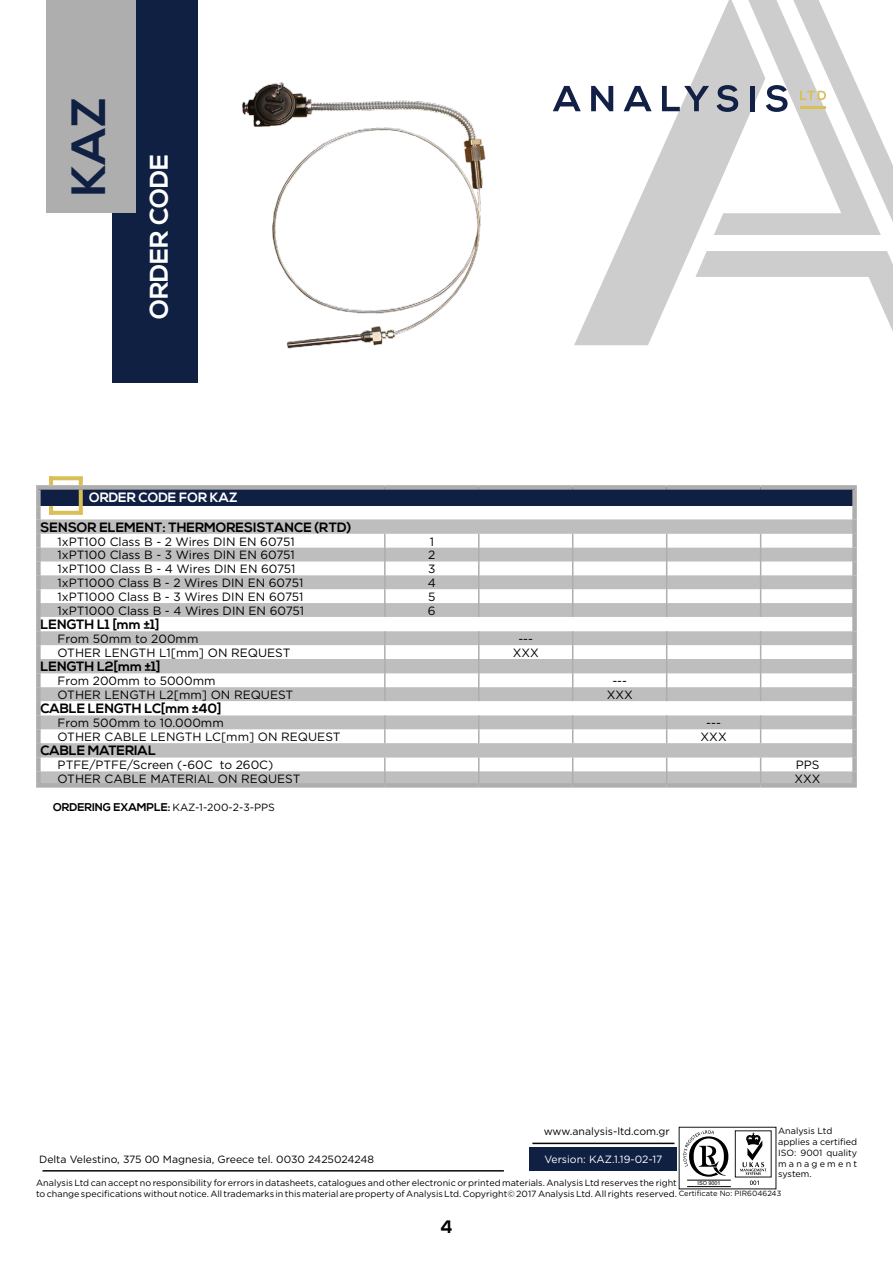
<style>
.page{position:relative;width:893px;height:1263px;background:#fff}
.page>*{position:absolute;margin:0;border:0;box-sizing:border-box;transform-origin:0 0}
.t1{font:700 48px "Nexa";color:#102043}
.t2{font:700 25.5px "Nexa";color:#fff}
.t3{font:700 18px "Nexa";color:#000}
.t4{font:700 13.5px "Nexa";color:#000}
.t5{font:700 13.5px "Nexa";color:#fff}
.t6{font:12px "Gotham";color:#000}
.t7{font:10.5px "Gotham";color:#000}
.t8{font:10.5px "Gotham";color:#fff}
.t9{font:9px/10.8px "Gotham";color:#000}
.t10{font:7.5px "Gotham";color:#000}
.t11{font:5.4px "Arial";color:#000}
.s1{font-family:"Nexa";font-weight:700;font-size:11.25px}
</style>
<div class="page">
<svg style="left:574px;top:85px;width:88px;height:260px"></svg>
<div style="left:113px;top:0;width:85px;height:383px;background:#102043"></div>
<img style="left:241px;top:81px;width:245px;height:268px">
<div style="left:38px;top:487px;width:817px;height:19px;background:#102043"></div>
<svg style="left:41px;top:519px;width:811px;height:264px"></svg>
<div style="left:36px;top:506px;width:5px;height:13px;background:#aeaeae"></div>
<div style="left:852px;top:506px;width:5px;height:13px;background:#aeaeae"></div>
<div style="left:36px;top:485px;width:349px;height:5px;background:#aeaeae"></div>
<div style="left:36px;top:490px;width:5px;height:16px;background:#aeaeae"></div>
<div style="left:385px;top:485px;width:94px;height:5px;background:#aeaeae"></div>
<div style="left:479px;top:485px;width:94px;height:5px;background:#aeaeae"></div>
<div style="left:573px;top:485px;width:94px;height:5px;background:#aeaeae"></div>
<div style="left:667px;top:485px;width:94px;height:5px;background:#aeaeae"></div>
<div style="left:761px;top:485px;width:96px;height:5px;background:#aeaeae"></div>
<div style="left:852px;top:490px;width:5px;height:16px;background:#aeaeae"></div>
<div style="left:36px;top:519px;width:5px;height:15px;background:#aeaeae"></div>
<div style="left:852px;top:519px;width:5px;height:15px;background:#aeaeae"></div>
<div style="left:36px;top:534px;width:5px;height:14px;background:#aeaeae"></div>
<div style="left:852px;top:534px;width:5px;height:14px;background:#aeaeae"></div>
<div style="left:36px;top:548px;width:5px;height:13px;background:#aeaeae"></div>
<div style="left:852px;top:548px;width:5px;height:13px;background:#aeaeae"></div>
<div style="left:36px;top:561px;width:5px;height:14px;background:#aeaeae"></div>
<div style="left:852px;top:561px;width:5px;height:14px;background:#aeaeae"></div>
<div style="left:36px;top:575px;width:5px;height:14px;background:#aeaeae"></div>
<div style="left:852px;top:575px;width:5px;height:14px;background:#aeaeae"></div>
<div style="left:36px;top:589px;width:5px;height:14px;background:#aeaeae"></div>
<div style="left:852px;top:589px;width:5px;height:14px;background:#aeaeae"></div>
<div style="left:36px;top:603px;width:5px;height:14px;background:#aeaeae"></div>
<div style="left:852px;top:603px;width:5px;height:14px;background:#aeaeae"></div>
<div style="left:36px;top:617px;width:5px;height:14px;background:#aeaeae"></div>
<div style="left:852px;top:617px;width:5px;height:14px;background:#aeaeae"></div>
<div style="left:36px;top:631px;width:5px;height:14px;background:#aeaeae"></div>
<div style="left:852px;top:631px;width:5px;height:14px;background:#aeaeae"></div>
<div style="left:36px;top:645px;width:5px;height:14px;background:#aeaeae"></div>
<div style="left:852px;top:645px;width:5px;height:14px;background:#aeaeae"></div>
<div style="left:36px;top:659px;width:5px;height:14px;background:#aeaeae"></div>
<div style="left:852px;top:659px;width:5px;height:14px;background:#aeaeae"></div>
<div style="left:36px;top:673px;width:5px;height:14px;background:#aeaeae"></div>
<div style="left:852px;top:673px;width:5px;height:14px;background:#aeaeae"></div>
<div style="left:36px;top:687px;width:5px;height:14px;background:#aeaeae"></div>
<div style="left:852px;top:687px;width:5px;height:14px;background:#aeaeae"></div>
<div style="left:36px;top:701px;width:5px;height:14px;background:#aeaeae"></div>
<div style="left:852px;top:701px;width:5px;height:14px;background:#aeaeae"></div>
<div style="left:36px;top:715px;width:5px;height:14px;background:#aeaeae"></div>
<div style="left:852px;top:715px;width:5px;height:14px;background:#aeaeae"></div>
<div style="left:36px;top:729px;width:5px;height:14px;background:#aeaeae"></div>
<div style="left:852px;top:729px;width:5px;height:14px;background:#aeaeae"></div>
<div style="left:36px;top:743px;width:5px;height:14px;background:#aeaeae"></div>
<div style="left:852px;top:743px;width:5px;height:14px;background:#aeaeae"></div>
<div style="left:36px;top:757px;width:5px;height:14px;background:#aeaeae"></div>
<div style="left:852px;top:757px;width:5px;height:14px;background:#aeaeae"></div>
<div style="left:36px;top:771px;width:5px;height:12px;background:#aeaeae"></div>
<div style="left:852px;top:771px;width:5px;height:12px;background:#aeaeae"></div>
<svg style="left:384px;top:534px;width:2px;height:83px"></svg>
<svg style="left:478px;top:534px;width:1px;height:83px"></svg>
<svg style="left:572px;top:534px;width:1px;height:83px"></svg>
<svg style="left:666px;top:534px;width:1px;height:83px"></svg>
<svg style="left:760px;top:534px;width:1px;height:83px"></svg>
<svg style="left:384px;top:631px;width:2px;height:70px"></svg>
<svg style="left:478px;top:631px;width:1px;height:70px"></svg>
<svg style="left:572px;top:631px;width:1px;height:70px"></svg>
<svg style="left:666px;top:631px;width:1px;height:70px"></svg>
<svg style="left:760px;top:631px;width:1px;height:70px"></svg>
<svg style="left:384px;top:715px;width:2px;height:28px"></svg>
<svg style="left:478px;top:715px;width:1px;height:28px"></svg>
<svg style="left:572px;top:715px;width:1px;height:28px"></svg>
<svg style="left:666px;top:715px;width:1px;height:28px"></svg>
<svg style="left:760px;top:715px;width:1px;height:28px"></svg>
<svg style="left:384px;top:757px;width:2px;height:26px"></svg>
<svg style="left:478px;top:757px;width:1px;height:26px"></svg>
<svg style="left:572px;top:757px;width:1px;height:26px"></svg>
<svg style="left:666px;top:757px;width:1px;height:26px"></svg>
<svg style="left:760px;top:757px;width:1px;height:26px"></svg>
<div style="left:36px;top:783px;width:349px;height:5px;background:#aeaeae"></div>
<div style="left:385px;top:783px;width:94px;height:5px;background:#aeaeae"></div>
<div style="left:479px;top:783px;width:94px;height:5px;background:#aeaeae"></div>
<div style="left:573px;top:783px;width:94px;height:5px;background:#aeaeae"></div>
<div style="left:667px;top:783px;width:94px;height:5px;background:#aeaeae"></div>
<div style="left:761px;top:783px;width:96px;height:5px;background:#aeaeae"></div>
<svg style="left:49px;top:480px;width:4px;height:5px"></svg>
<svg style="left:79px;top:480px;width:4px;height:5px"></svg>
<svg style="left:49px;top:506px;width:4px;height:5px"></svg>
<svg style="left:49px;top:511px;width:30px;height:4px"></svg>
<svg style="left:49px;top:476px;width:34px;height:4px"></svg>
<svg style="left:79px;top:490px;width:4px;height:25px"></svg>
<div style="left:47px;top:0;width:89px;height:213px;background:#aeaeae"></div>
<hr style="left:43px;top:1170px;width:461px;height:1px;background:#070808">
<hr style="left:532px;top:1142px;width:142px;height:2px;background:#070808">
<div style="left:530px;top:1147px;width:147px;height:24px;background:#102043"></div>
<svg style="left:678px;top:1126px;width:99px;height:63px"></svg>
<svg style="left:553px;top:86px;width:28px;height:25px"></svg>
<svg style="left:591px;top:86px;width:22px;height:25px"></svg>
<svg style="left:624px;top:86px;width:28px;height:25px"></svg>
<svg style="left:662px;top:0;width:231px;height:331px"></svg>
<hr style="left:800px;top:106px;width:26px;height:3px;background:#d8c055">
<h1 class="t1" style="left:61px;top:196px;width:99px;rotate:-90deg">KAZ</h1>
<h2 class="t2" style="left:144px;top:319px;width:166px;rotate:-90deg">ORDER CODE</h2>
<p class="t5" style="left:89px;top:489px;width:150px">ORDER CODE FOR KAZ</p>
<p class="t4" style="left:41px;top:519px;width:312px">SENSOR ELEMENT: THERMORESISTANCE (RTD)</p>
<p class="t6" style="left:58px;top:534px;width:239px">1xPT100 Class B - 2 Wires DIN EN 60751</p>
<p class="t6" style="left:430px;top:534px;width:6px">1</p>
<p class="t6" style="left:58px;top:547px;width:239px">1xPT100 Class B - 3 Wires DIN EN 60751</p>
<p class="t6" style="left:428px;top:547px;width:9px">2</p>
<p class="t6" style="left:58px;top:561px;width:239px">1xPT100 Class B - 4 Wires DIN EN 60751</p>
<p class="t6" style="left:428px;top:561px;width:9px">3</p>
<p class="t6" style="left:58px;top:575px;width:247px">1xPT1000 Class B - 2 Wires DIN EN 60751</p>
<p class="t6" style="left:428px;top:575px;width:10px">4</p>
<p class="t6" style="left:58px;top:589px;width:247px">1xPT1000 Class B - 3 Wires DIN EN 60751</p>
<p class="t6" style="left:428px;top:589px;width:9px">5</p>
<p class="t6" style="left:58px;top:603px;width:248px">1xPT1000 Class B - 4 Wires DIN EN 60751</p>
<p class="t6" style="left:428px;top:603px;width:9px">6</p>
<p class="t4" style="left:41px;top:617px;width:120px">LENGTH L1 [mm ±1]</p>
<p class="t6" style="left:58px;top:631px;width:142px">From 50mm to 200mm</p>
<p class="t6" style="left:518px;top:631px;width:16px">---</p>
<p class="t6" style="left:58px;top:645px;width:234px">OTHER LENGTH L1[mm] ON REQUEST</p>
<p class="t6" style="left:513px;top:645px;width:28px">XXX</p>
<p class="t4" style="left:41px;top:659px;width:121px">LENGTH L2[mm ±1]</p>
<p class="t6" style="left:58px;top:673px;width:159px">From 200mm to 5000mm</p>
<p class="t6" style="left:612px;top:673px;width:16px">---</p>
<p class="t6" style="left:58px;top:687px;width:237px">OTHER LENGTH L2[mm] ON REQUEST</p>
<p class="t6" style="left:607px;top:687px;width:28px">XXX</p>
<p class="t4" style="left:41px;top:701px;width:182px">CABLE LENGTH LC[mm ±40]</p>
<p class="t6" style="left:58px;top:715px;width:168px">From 500mm to 10.000mm</p>
<p class="t6" style="left:706px;top:715px;width:16px">---</p>
<p class="t6" style="left:58px;top:729px;width:284px">OTHER CABLE LENGTH LC[mm] ON REQUEST</p>
<p class="t6" style="left:701px;top:729px;width:28px">XXX</p>
<p class="t4" style="left:41px;top:743px;width:117px">CABLE MATERIAL</p>
<p class="t6" style="left:58px;top:757px;width:217px">PTFE/PTFE/Screen (-60C to 260C)</p>
<p class="t6" style="left:796px;top:757px;width:25px">PPS</p>
<p class="t6" style="left:58px;top:771px;width:244px">OTHER CABLE MATERIAL ON REQUEST</p>
<p class="t6" style="left:794px;top:771px;width:28px">XXX</p>
<p class="t7" style="left:53px;top:801px;width:223px"><span class="s1">ORDERING EXAMPLE:</span> KAZ-1-200-2-3-PPS</p>
<p class="t9" style="left:778px;top:1125px;width:80px">Analysis Ltd applies a certified<br>ISO: 9001 quality management system.</p>
<p class="t7" style="left:544px;top:1125px;width:128px">www.analysis-ltd.com.gr</p>
<p class="t7" style="left:39px;top:1153px;width:337px">Delta Velestino, 375 00 Magnesia, Greece tel. 0030 2425024248</p>
<p class="t8" style="left:544px;top:1153px;width:120px">Version: KAZ.1.19-02-17</p>
<p class="t9" style="left:36px;top:1177px;width:642px">Analysis Ltd can accept no responsibility for errors in datasheets, catalogues and other electronic or printed materials. Analysis Ltd reserves the right to change specifications without notice. All trademarks in this material are property of Analysis Ltd. Copyright© 2017 Analysis Ltd. All rights reserved.</p>
<p class="t11" style="left:697px;top:1180px;width:25px">ISO 9001</p>
<p class="t10" style="left:679px;top:1188px;width:104px">Certificate No: PIR6046243</p>
<h3 class="t3" style="left:440px;top:1216px;width:14px">4</h3>
</div>
